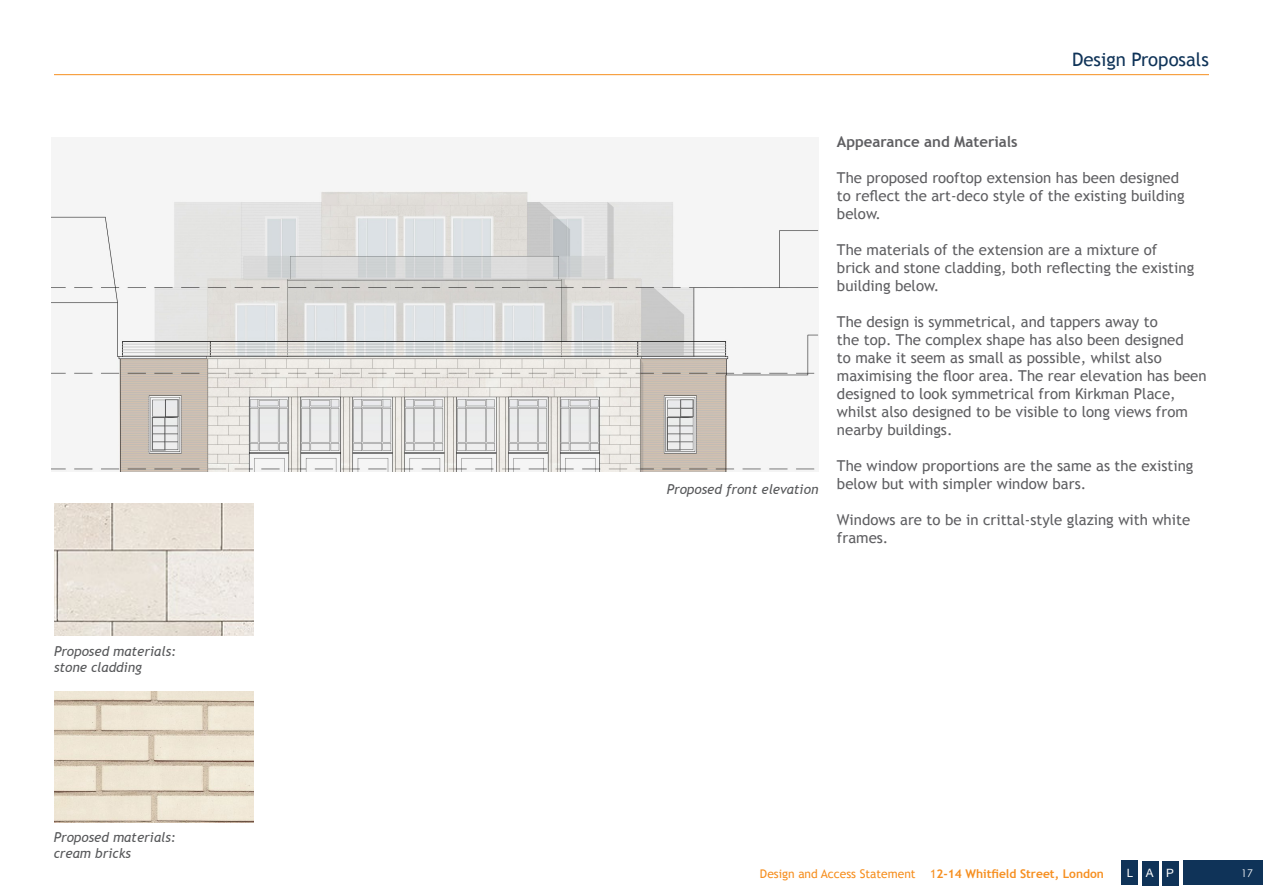
<style>
.page{position:relative;width:1263px;height:893px;background:#fff}
.page>*{position:absolute;margin:0;border:0;box-sizing:border-box;transform-origin:0 0}
.main_body{font:18.6px "Trebuchet MS";color:#0f3358}
.t1{font:15px/18px "Trebuchet MS";color:#5f5f62}
.t2{font:700 15px "Trebuchet MS";color:#5f5f62}
.t3{font:15px "Tunga";color:#fff}
.t4{font:italic 13.5px "Trebuchet MS";color:#57585a}
.t5{font:700 12px "Trebuchet MS";color:#f68f20}
.t6{font:10.5px "Century Gothic";color:#fff}
.s1{font-weight:400}
</style>
<div class="page">
<div style="left:1122px;top:861px;width:16px;height:24px;background:#0f3358"></div>
<div style="left:1162px;top:861px;width:17px;height:24px;background:#0f3358"></div>
<div style="left:1142px;top:861px;width:16px;height:24px;background:#0f3358"></div>
<div style="left:1183px;top:861px;width:80px;height:24px;background:#0f3358"></div>
<hr style="left:54px;top:74px;width:1155px;height:1px;background:#f68f20">
<img style="left:54px;top:503px;width:200px;height:132px">
<img style="left:54px;top:691px;width:200px;height:132px">
<img style="left:51px;top:190px;width:767px;height:282px">
<p class="t4" style="left:54px;top:643px;width:124px">Proposed materials:</p>
<p class="t4" style="left:54px;top:659px;width:90px">stone cladding</p>
<p class="t4" style="left:54px;top:829px;width:124px">Proposed materials:</p>
<p class="t4" style="left:54px;top:845px;width:79px">cream bricks</p>
<p class="main_body" style="left:1072px;top:49px;width:138px">Design Proposals</p>
<p class="t4" style="left:667px;top:481px;width:153px">Proposed front elevation</p>
<p class="t2" style="left:837px;top:132px;width:182px">Appearance and Materials</p>
<p class="t1" style="left:837px;top:169px;width:349px">The proposed rooftop extension has been designed to reflect the art-deco style of the existing building below.</p>
<p class="t1" style="left:837px;top:241px;width:359px">The materials of the extension are a mixture of brick and stone cladding, both reflecting the existing building below.</p>
<p class="t1" style="left:837px;top:313px;width:371px">The design is symmetrical, and tappers away to<br>the top. The complex shape has also been designed<br>to make it seem as small as possible, whilst also maximising the floor area. The rear elevation has been designed to look symmetrical from Kirkman Place, whilst also designed to be visible to long views from nearby buildings.</p>
<p class="t1" style="left:837px;top:457px;width:358px">The window proportions are the same as the existing below but with simpler window bars.</p>
<p class="t1" style="left:837px;top:511px;width:355px">Windows are to be in crittal-style glazing with white frames.</p>
<p class="t5" style="left:760px;top:866px;width:346px"><span class="s1">Design and Access Statement 1</span>2-14 Whitfield Street, London</p>
<p class="t3" style="left:1127px;top:863px;width:49px">L A P</p>
<p class="t6" style="left:1241px;top:866px;width:13px">17</p>
</div>
